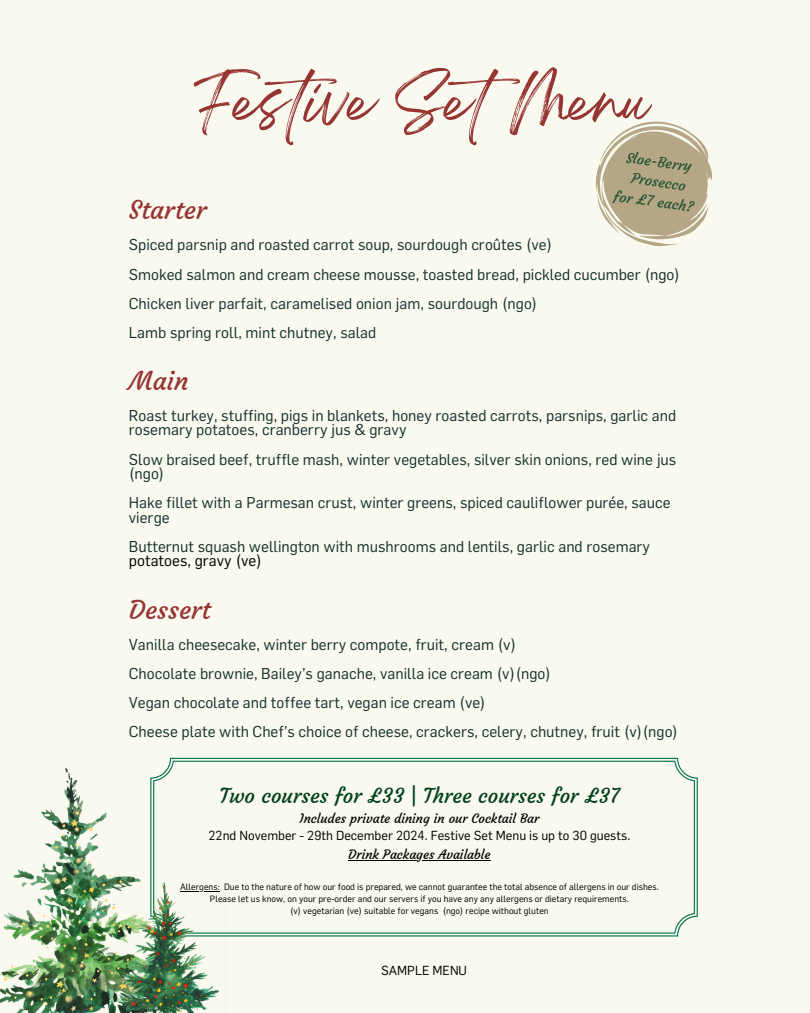
<style>
.page{position:relative;width:810px;height:1013px;background:#fff}
.page>*{position:absolute;margin:0;border:0;box-sizing:border-box;transform-origin:0 0}
.t1{font:51.5px "Breathing";color:#963431}
.t2{font:25.7px "Courgette";color:#963431}
.t3{font:20.6px "Courgette";color:#01401d}
.t4{font:15.4px/14.5px "Flama";color:#15302d}
.t5{font:14.4px/19.8px "Courgette";color:#01401d;text-align:center}
.t6{font:12.9px "Flama";color:#000}
.t7{font:12.9px "Courgette";color:#000}
.t8{font:12.8px "Courgette";color:#000}
.t9{font:9px/12px "Flama";color:#000}
.s1{color:#000}
</style>
<div class="page">
<div style="left:0;top:0;width:810px;height:1012px;background:#f9f9ef"></div>
<svg style="left:169px;top:757px;width:529px;height:179px"></svg>
<hr style="left:348px;top:859px;width:143px;height:1px;background:#000">
<img style="left:0;top:762px;width:171px;height:250px">
<img style="left:118px;top:880px;width:107px;height:132px">
<svg style="left:595px;top:121px;width:118px;height:126px"></svg>
<h3 class="t1" style="left:194px;top:86px;width:457px">Festive SetMenu</h3>
<p class="t5" style="left:621px;top:147px;width:82px;rotate:8deg">Sloe-Berry<br>Prosecco<br>for £7 each?</p>
<h1 class="t2" style="left:129px;top:194px;width:79px">Starter</h1>
<p class="t4" style="left:129px;top:237px;width:425px">Spiced parsnip and roasted carrot soup, sourdough croûtes (ve)</p>
<h3 class="t4" style="left:129px;top:266px;width:553px">Smoked salmon and cream cheese mousse, toasted bread, pickled cucumber (ngo)</h3>
<h2 class="t4" style="left:129px;top:295px;width:410px">Chicken liver parfait, caramelised onion jam, sourdough (ngo)</h2>
<h3 class="t4" style="left:129px;top:324px;width:249px">Lamb spring roll, mint chutney, salad</h3>
<h3 class="t2" style="left:129px;top:365px;width:61px">Main</h3>
<h3 class="t4" style="left:129px;top:408px;width:549px">Roast turkey, stuffing, pigs in blankets, honey roasted carrots, parsnips, garlic and rosemary potatoes, cranberry jus &amp; gravy</h3>
<h3 class="t4" style="left:129px;top:451px;width:549px">Slow braised beef, truffle mash, winter vegetables, silver skin onions, red wine jus (ngo)</h3>
<h2 class="t4" style="left:129px;top:495px;width:543px">Hake fillet with a Parmesan crust, winter greens, spiced cauliflower purée, sauce vierge</h2>
<h3 class="t4" style="left:129px;top:538px;width:523px">Butternut squash wellington with mushrooms and lentils, garlic and rosemary <span class="s1">potatoes, gravy (ve)</span></h3>
<h3 class="t2" style="left:129px;top:593px;width:83px">Dessert</h3>
<h3 class="t4" style="left:129px;top:636px;width:389px">Vanilla cheesecake, winter berry compote, fruit, cream (v)</h3>
<h3 class="t4" style="left:129px;top:665px;width:424px">Chocolate brownie, Bailey’s ganache, vanilla ice cream (v)(ngo)</h3>
<h3 class="t4" style="left:129px;top:694px;width:359px">Vegan chocolate and toffee tart, vegan ice cream (ve)</h3>
<h2 class="t4" style="left:129px;top:723px;width:551px">Cheese plate with Chef’s choice of cheese, crackers, celery, chutney, fruit (v)(ngo)</h2>
<h3 class="t3" style="left:219px;top:782px;width:402px">Two courses for £33 | Three courses for £37</h3>
<h3 class="t8" style="left:300px;top:810px;width:241px">Includes private dining in our Cocktail Bar</h3>
<h3 class="t6" style="left:209px;top:827px;width:423px">22nd November - 29th December 2024. Festive Set Menu is up to 30 guests.</h3>
<h3 class="t7" style="left:348px;top:846px;width:144px">Drink Packages Available</h3>
<h3 class="t9" style="left:180px;top:881px;width:41px">Allergens:</h3>
<h5 class="t9" style="left:224px;top:881px;width:436px">Due to the nature of how our food is prepared, we cannot guarantee the total absence of allergens in our dishes.</h5>
<p class="t9" style="left:290px;top:893px;width:340px;text-indent:-80px">Please let us know, on your pre-order and our servers if you have any any allergens or dietary requirements. (v) vegetarian (ve) suitable for vegans</p>
<p class="t9" style="left:443px;top:905px;width:108px">(ngo) recipe without gluten</p>
<p class="t6" style="left:381px;top:962px;width:87px">SAMPLE MENU</p>
</div>
